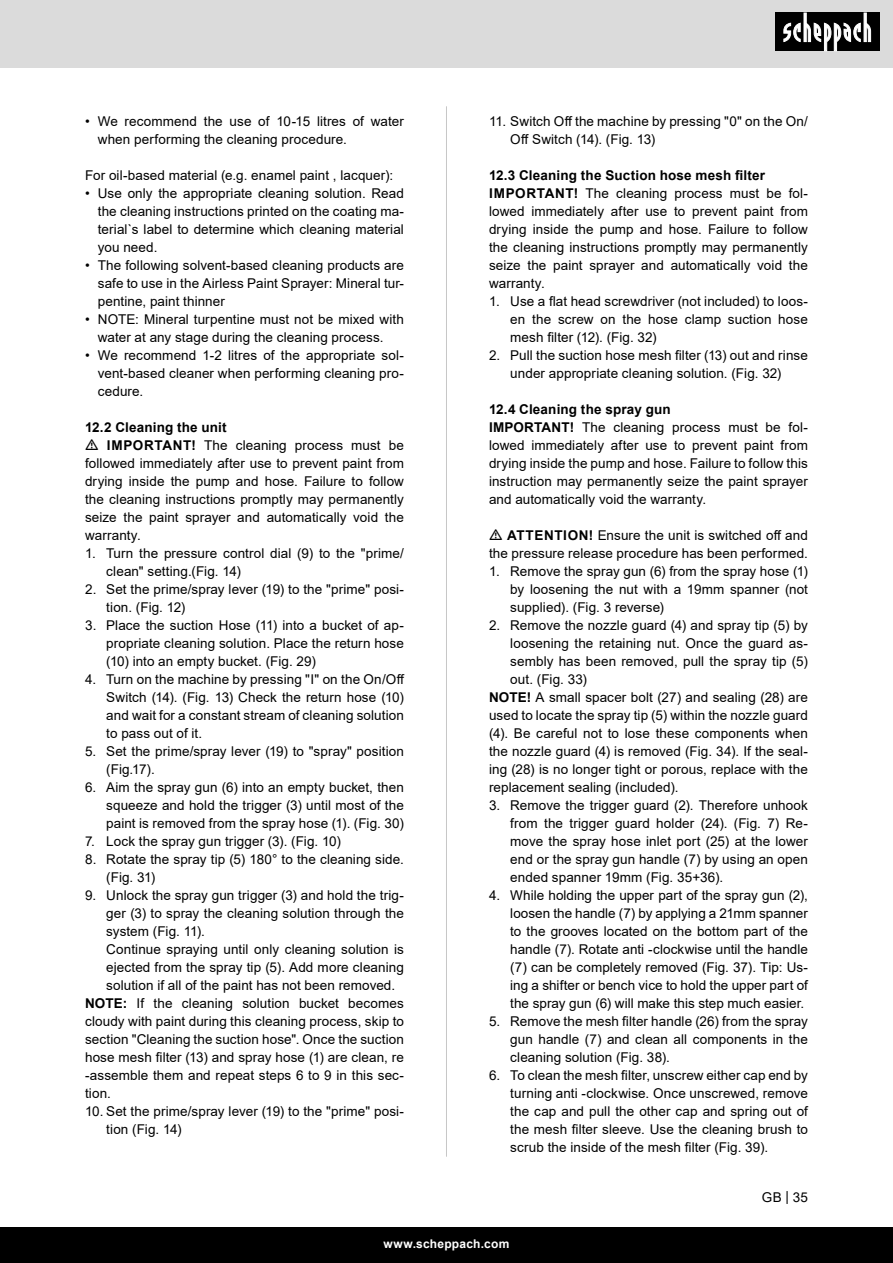
<style>
.page{position:relative;width:893px;height:1263px;background:#fff}
.page>*{position:absolute;margin:0;border:0;box-sizing:border-box;transform-origin:0 0}
.t1{font:13.5px/18px "Arial";letter-spacing:.005em;color:#000;text-align:justify}
.t2{font:700 13.5px "Arial";letter-spacing:.01em;color:#000}
.t3{font:700 12px "Arial";letter-spacing:.02em;color:#fff}
.s1{font-weight:700}
</style>
<div class="page">
<div style="left:0;top:0;width:893px;height:67px;background:#dbdbdb"></div>
<div style="left:0;top:1227px;width:893px;height:36px;background:#000"></div>
<div style="left:775px;top:13px;width:105px;height:38px;background:#000"></div>
<svg style="left:783px;top:13px;width:88px;height:38px"></svg>
<hr style="left:446px;top:106px;width:1px;height:1051px;background:#c7c7c7">
<p class="t1" style="left:98px;top:112px;width:308px;text-indent:-13px">• We recommend the use of 10-15 litres of water when performing the cleaning procedure.</p>
<p class="t1" style="left:85px;top:166px;width:310px">For oil-based material (e.g. enamel paint , lacquer):</p>
<p class="t1" style="left:98px;top:184px;width:308px;text-indent:-13px">• Use only the appropriate cleaning solution. Read the cleaning instructions printed on the coating ma&shy;terial`s label to determine which cleaning material you need.</p>
<p class="t1" style="left:98px;top:256px;width:308px;text-indent:-13px">• The following solvent-based cleaning products are safe to use in the Airless Paint Sprayer: Mineral tur&shy;pentine, paint thinner</p>
<p class="t1" style="left:85px;top:310px;width:320px;text-align:center">• NOTE: Mineral turpentine must not be mixed with water at any stage during the cleaning process.</p>
<p class="t1" style="left:98px;top:346px;width:308px;text-indent:-13px">• We recommend 1-2 litres of the appropriate sol&shy;vent-based cleaner when performing cleaning pro&shy;cedure.</p>
<p class="t2" style="left:85px;top:418px;width:143px">12.2 Cleaning the unit</p>
<p class="t1" style="left:85px;top:436px;width:320px;text-indent:22px"><span class="s1">IMPORTANT!</span> The cleaning process must be followed immediately after use to prevent paint from drying inside the pump and hose. Failure to follow the cleaning instructions promptly may permanently seize the paint sprayer and automatically void the warranty.</p>
<p class="t1" style="left:106px;top:544px;width:299px;text-indent:-21px">1. Turn the pressure control dial (9) to the "prime/ clean" setting.(Fig. 14)</p>
<p class="t1" style="left:106px;top:580px;width:299px;text-indent:-21px">2. Set the prime/spray lever (19) to the "prime" posi&shy;tion. (Fig. 12)</p>
<p class="t1" style="left:106px;top:616px;width:299px;text-indent:-21px">3. Place the suction Hose (11) into a bucket of ap&shy;propriate cleaning solution. Place the return hose (10) into an empty bucket. (Fig. 29)</p>
<p class="t1" style="left:106px;top:670px;width:300px;text-indent:-21px">4. Turn on the machine by pressing "I" on the On/Off Switch (14). (Fig. 13) Check the return hose (10) and wait for a constant stream of cleaning solution to pass out of it.</p>
<p class="t1" style="left:106px;top:742px;width:299px;text-indent:-21px">5. Set the prime/spray lever (19) to "spray" position (Fig.17).</p>
<p class="t1" style="left:106px;top:778px;width:299px;text-indent:-21px">6. Aim the spray gun (6) into an empty bucket, then squeeze and hold the trigger (3) until most of the paint is removed from the spray hose (1). (Fig. 30)</p>
<p class="t1" style="left:85px;top:832px;width:257px">7. Lock the spray gun trigger (3). (Fig. 10)</p>
<p class="t1" style="left:106px;top:850px;width:299px;text-indent:-21px">8. Rotate the spray tip (5) 180° to the cleaning side. (Fig. 31)</p>
<p class="t1" style="left:106px;top:886px;width:299px;text-indent:-21px">9. Unlock the spray gun trigger (3) and hold the trig&shy;ger (3) to spray the cleaning solution through the system (Fig. 11).</p>
<p class="t1" style="left:106px;top:940px;width:299px">Continue spraying until only cleaning solution is ejected from the spray tip (5). Add more cleaning solution if all of the paint has not been removed.</p>
<p class="t1" style="left:85px;top:994px;width:320px"><span class="s1">NOTE:</span> If the cleaning solution bucket becomes cloudy with paint during this cleaning process, skip to section "Cleaning the suction hose". Once the suction hose mesh filter (13) and spray hose (1) are clean, re -assemble them and repeat steps 6 to 9 in this sec&shy;tion.</p>
<p class="t1" style="left:106px;top:1102px;width:299px;text-indent:-21px">10. Set the prime/spray lever (19) to the "prime" posi&shy;tion (Fig. 14)</p>
<p class="t1" style="left:510px;top:112px;width:299px;text-indent:-21px">11. Switch Off the machine by pressing "0" on the On/<br>Off Switch (14). (Fig. 13)</p>
<p class="t2" style="left:489px;top:166px;width:277px">12.3 Cleaning the Suction hose mesh filter</p>
<p class="t1" style="left:489px;top:184px;width:320px"><span class="s1">IMPORTANT!</span> The cleaning process must be fol&shy;lowed immediately after use to prevent paint from drying inside the pump and hose. Failure to follow the cleaning instructions promptly may permanently seize the paint sprayer and automatically void the warranty.</p>
<p class="t1" style="left:510px;top:292px;width:299px;text-indent:-21px">1. Use a flat head screwdriver (not included) to loos&shy;en the screw on the hose clamp suction hose mesh filter (12). (Fig. 32)</p>
<p class="t1" style="left:489px;top:346px;width:320px;text-align:center">2. Pull the suction hose mesh filter (13) out and rinse under appropriate cleaning solution. (Fig. 32)</p>
<p class="t2" style="left:489px;top:400px;width:183px">12.4 Cleaning the spray gun</p>
<p class="t1" style="left:489px;top:418px;width:320px"><span class="s1">IMPORTANT!</span> The cleaning process must be fol&shy;lowed immediately after use to prevent paint from drying inside the pump and hose. Failure to follow this instruction may permanently seize the paint sprayer and automatically void the warranty.</p>
<p class="t1" style="left:489px;top:526px;width:320px;text-align:right"><span class="s1">ATTENTION!</span> Ensure the unit is switched off and the pressure release procedure has been performed.</p>
<p class="t1" style="left:510px;top:562px;width:299px;text-indent:-21px">1. Remove the spray gun (6) from the spray hose (1) by loosening the nut with a 19mm spanner (not supplied). (Fig. 3 reverse)</p>
<p class="t1" style="left:510px;top:616px;width:299px;text-indent:-21px">2. Remove the nozzle guard (4) and spray tip (5) by loosening the retaining nut. Once the guard as&shy;sembly has been removed, pull the spray tip (5) out. (Fig. 33)</p>
<p class="t1" style="left:489px;top:688px;width:320px"><span class="s1">NOTE!</span> A small spacer bolt (27) and sealing (28) are used to locate the spray tip (5) within the nozzle guard (4). Be careful not to lose these components when the nozzle guard (4) is removed (Fig. 34). If the seal&shy;ing (28) is no longer tight or porous, replace with the replacement sealing (included).</p>
<p class="t1" style="left:510px;top:796px;width:299px;text-indent:-21px">3. Remove the trigger guard (2). Therefore unhook from the trigger guard holder (24). (Fig. 7) Re&shy;move the spray hose inlet port (25) at the lower end or the spray gun handle (7) by using an open ended spanner 19mm (Fig. 35+36).</p>
<p class="t1" style="left:510px;top:886px;width:299px;text-indent:-21px">4. While holding the upper part of the spray gun (2), loosen the handle (7) by applying a 21mm spanner to the grooves located on the bottom part of the handle (7). Rotate anti -clockwise until the handle (7) can be completely removed (Fig. 37). Tip: Us&shy;ing a shifter or bench vice to hold the upper part of the spray gun (6) will make this step much easier.</p>
<p class="t1" style="left:510px;top:1012px;width:299px;text-indent:-21px">5. Remove the mesh filter handle (26) from the spray gun handle (7) and clean all components in the cleaning solution (Fig. 38).</p>
<p class="t1" style="left:510px;top:1066px;width:299px;text-indent:-21px">6. To clean the mesh filter, unscrew either cap end by turning anti -clockwise. Once unscrewed, remove the cap and pull the other cap and spring out of the mesh filter sleeve. Use the cleaning brush to scrub the inside of the mesh filter (Fig. 39).</p>
<p class="t1" style="left:762px;top:1188px;width:48px">GB | 35</p>
<p class="t3" style="left:384px;top:1235px;width:127px">www.scheppach.com</p>
</div>
